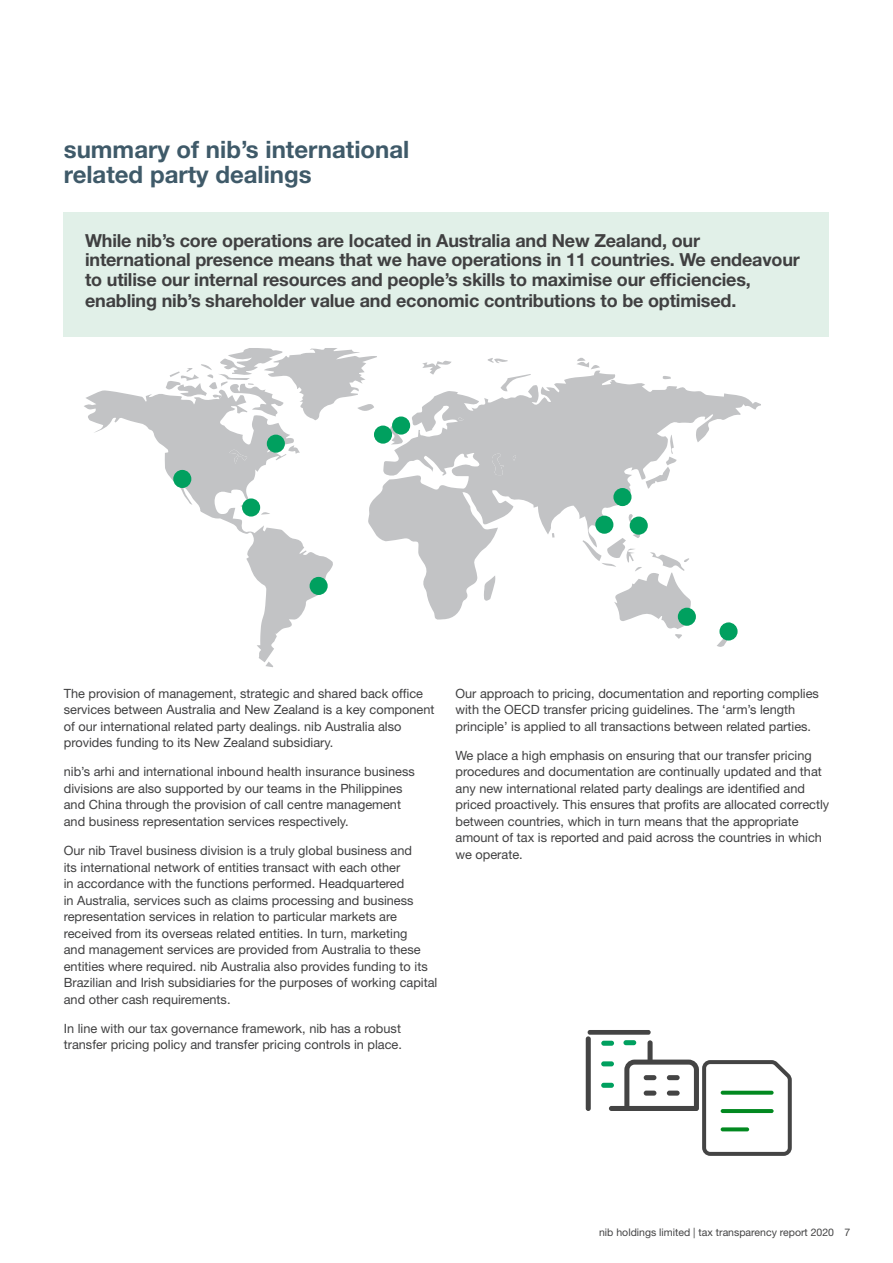
<style>
.page{position:relative;width:893px;height:1263px;background:#fff}
.page>*{position:absolute;margin:0;border:0;box-sizing:border-box;transform-origin:0 0}
.t1{font:700 24px/24.5px "Helvetica Neue LT Std";color:#3f5a69}
.t2{font:700 18px/19.5px "Helvetica Neue LT Std";letter-spacing:-.01em;color:#404041}
.t3{font:12.75px/16.5px "Helvetica Neue LT Std";color:#404041}
.t4{font:10.5px "Helvetica Neue LT Std";color:#444445}
</style>
<div class="page">
<div style="left:64px;top:213px;width:765px;height:124px;background:#e1f0e8"></div>
<svg style="left:368px;top:370px;width:393px;height:251px"></svg>
<svg style="left:84px;top:390px;width:249px;height:272px"></svg>
<svg style="left:484px;top:575px;width:11px;height:26px"></svg>
<svg style="left:422px;top:360px;width:30px;height:15px"></svg>
<svg style="left:500px;top:374px;width:31px;height:17px"></svg>
<svg style="left:717px;top:636px;width:20px;height:11px"></svg>
<svg style="left:628px;top:514px;width:10px;height:13px"></svg>
<svg style="left:646px;top:435px;width:31px;height:54px"></svg>
<svg style="left:662px;top:376px;width:9px;height:3px"></svg>
<svg style="left:265px;top:661px;width:8px;height:6px"></svg>
<svg style="left:577px;top:357px;width:23px;height:12px"></svg>
<svg style="left:240px;top:503px;width:30px;height:12px"></svg>
<svg style="left:488px;top:358px;width:20px;height:5px"></svg>
<svg style="left:582px;top:533px;width:109px;height:106px"></svg>
<svg style="left:552px;top:533px;width:3px;height:5px"></svg>
<svg style="left:491px;top:453px;width:13px;height:22px"></svg>
<svg style="left:512px;top:456px;width:4px;height:5px"></svg>
<svg style="left:458px;top:417px;width:6px;height:4px"></svg>
<svg style="left:166px;top:348px;width:237px;height:116px"></svg>
<div style="left:595px;top:516px;width:18px;height:18px;background:#00a05f;border-radius:50%"></div>
<div style="left:678px;top:608px;width:18px;height:18px;background:#00a05f;border-radius:50%"></div>
<div style="left:173px;top:470px;width:18px;height:18px;background:#00a05f;border-radius:50%"></div>
<div style="left:719px;top:622px;width:19px;height:18px;background:#00a05f;border-radius:50%"></div>
<div style="left:392px;top:416px;width:18px;height:19px;background:#00a05f;border-radius:50%"></div>
<div style="left:374px;top:426px;width:18px;height:18px;background:#00a05f;border-radius:50%"></div>
<div style="left:267px;top:435px;width:18px;height:18px;background:#00a05f;border-radius:50%"></div>
<div style="left:310px;top:577px;width:18px;height:18px;background:#00a05f;border-radius:50%"></div>
<div style="left:242px;top:498px;width:18px;height:18px;background:#00a05f;border-radius:50%"></div>
<div style="left:613px;top:488px;width:18px;height:18px;background:#00a05f;border-radius:50%"></div>
<div style="left:630px;top:516px;width:18px;height:19px;background:#00a05f;border-radius:50%"></div>
<div style="left:586px;top:1036px;width:5px;height:75px;background:#444;border-radius:2px"></div>
<svg style="left:609px;top:1040px;width:183px;height:116px"></svg>
<div style="left:644px;top:1090px;width:12px;height:5px;background:#444;border-radius:2px"></div>
<div style="left:667px;top:1090px;width:13px;height:5px;background:#444;border-radius:2px"></div>
<div style="left:601px;top:1083px;width:13px;height:5px;background:#00a05f;border-radius:2px"></div>
<div style="left:644px;top:1075px;width:12px;height:5px;background:#444;border-radius:2px"></div>
<div style="left:667px;top:1075px;width:13px;height:5px;background:#444;border-radius:2px"></div>
<div style="left:601px;top:1061px;width:13px;height:5px;background:#00a05f;border-radius:2px"></div>
<div style="left:588px;top:1030px;width:63px;height:5px;background:#444;border-radius:2px"></div>
<div style="left:601px;top:1041px;width:13px;height:5px;background:#00a05f;border-radius:2px"></div>
<div style="left:623px;top:1040px;width:13px;height:5px;background:#00a05f;border-radius:2px"></div>
<h1 class="t1" style="left:64px;top:137px;width:347px">summary of nib’s international related party dealings</h1>
<p class="t2" style="left:85px;top:230px;width:716px">While nib’s core operations are located in Australia and New Zealand, our international presence means that we have operations in 11 countries. We endeavour to utilise our internal resources and people’s skills to maximise our efficiencies,</p>
<h2 class="t2" style="left:85px;top:291px;width:653px">enabling nib’s shareholder value and economic contributions to be optimised.</h2>
<p class="t3" style="left:64px;top:685px;width:372px">The provision of management, strategic and shared back office services between Australia and New Zealand is a key component of our international related party dealings. nib Australia also provides funding to its New Zealand subsidiary.</p>
<p class="t3" style="left:64px;top:763px;width:352px">nib’s arhi and international inbound health insurance business divisions are also supported by our teams in the Philippines and China through the provision of call centre management and business representation services respectively.</p>
<p class="t3" style="left:64px;top:842px;width:375px">Our nib Travel business division is a truly global business and<br>its international network of entities transact with each other<br>in accordance with the functions performed. Headquartered<br>in Australia, services such as claims processing and business representation services in relation to particular markets are received from its overseas related entities. In turn, marketing<br>and management services are provided from Australia to these entities where required. nib Australia also provides funding to its Brazilian and Irish subsidiaries for the purposes of working capital and other cash requirements.</p>
<p class="t3" style="left:64px;top:1020px;width:340px">In line with our tax governance framework, nib has a robust transfer pricing policy and transfer pricing controls in place.</p>
<p class="t3" style="left:455px;top:685px;width:365px">Our approach to pricing, documentation and reporting complies with the OECD transfer pricing guidelines. The ‘arm’s length principle’ is applied to all transactions between related parties.</p>
<p class="t3" style="left:455px;top:747px;width:375px">We place a high emphasis on ensuring that our transfer pricing procedures and documentation are continually updated and that any new international related party dealings are identified and priced proactively. This ensures that profits are allocated correctly between countries, which in turn means that the appropriate amount of tax is reported and paid across the countries in which we operate.</p>
<p class="t4" style="left:599px;top:1226px;width:253px">nib holdings limited | tax transparency report 2020 7</p>
</div>
